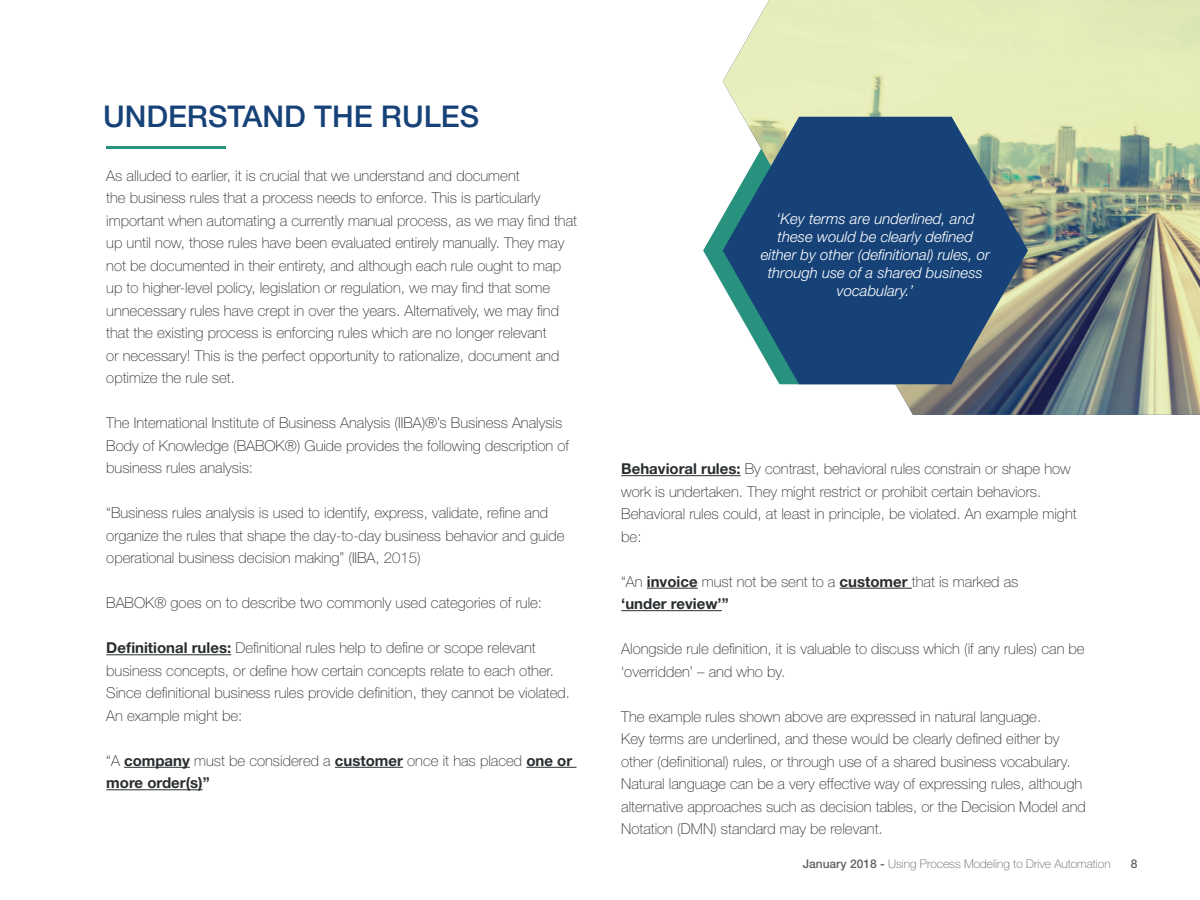
<style>
.page{position:relative;width:1200px;height:900px;background:#fff}
.page>*{position:absolute;margin:0;border:0;box-sizing:border-box;transform-origin:0 0}
.t1{font:500 30px "Helvetica Neue LT Std";color:#174278}
.t2{font:100 15px/22.5px "Helvetica Neue LT Std";color:#292d2f}
.t3{font:italic 300 15px/18px "Helvetica Neue LT Std";color:#fff;text-align:center}
.t4{font:100 12px "Helvetica Neue LT Std";color:#5d6162}
.t5{font:500 12px "Helvetica Neue LT Std";color:#5d6162}
.s1{font-weight:700}
.s2{font-weight:500}
</style>
<div class="page">
<hr style="left:106px;top:146px;width:120px;height:2px;background:#29927f">
<svg style="left:703px;top:216px;width:20px;height:69px"></svg>
<img style="left:723px;top:0;width:477px;height:415px">
<svg style="left:723px;top:117px;width:305px;height:267px;background:#3a6084"></svg>
<hr style="left:106px;top:654px;width:125px;height:1px;background:#292d2f">
<hr style="left:124px;top:767px;width:66px;height:1px;background:#292d2f">
<hr style="left:335px;top:767px;width:68px;height:1px;background:#292d2f">
<hr style="left:526px;top:767px;width:50px;height:1px;background:#292d2f">
<hr style="left:106px;top:789px;width:97px;height:1px;background:#292d2f">
<hr style="left:621px;top:475px;width:120px;height:1px;background:#292d2f">
<hr style="left:647px;top:588px;width:51px;height:1px;background:#292d2f">
<hr style="left:840px;top:588px;width:72px;height:1px;background:#292d2f">
<hr style="left:621px;top:610px;width:101px;height:1px;background:#292d2f">
<h1 class="t1" style="left:103px;top:99px;width:378px">UNDERSTAND THE RULES</h1>
<p class="t2" style="left:106px;top:164px;width:472px">As alluded to earlier, it is crucial that we understand and document<br>the business rules that a process needs to enforce. This is particularly important when automating a currently manual process, as we may find that up until now, those rules have been evaluated entirely manually. They may not be documented in their entirety, and although each rule ought to map up to higher-level policy, legislation or regulation, we may find that some unnecessary rules have crept in over the years. Alternatively, we may find that the existing process is enforcing rules which are no longer relevant<br>or necessary! This is the perfect opportunity to rationalize, document and optimize the rule set.</p>
<p class="t2" style="left:106px;top:412px;width:464px">The International Institute of Business Analysis (IIBA)®’s Business Analysis<br>Body of Knowledge (BABOK®) Guide provides the following description of business rules analysis:</p>
<p class="t2" style="left:106px;top:502px;width:460px">“Business rules analysis is used to identify, express, validate, refine and organize the rules that shape the day-to-day business behavior and guide operational business decision making” (IIBA, 2015)</p>
<p class="t2" style="left:106px;top:592px;width:437px">BABOK® goes on to describe two commonly used categories of rule:</p>
<p class="t2" style="left:106px;top:637px;width:465px"><span class="s1">Definitional rules:</span> Definitional rules help to define or scope relevant business concepts, or define how certain concepts relate to each other.<br>Since definitional business rules provide definition, they cannot be violated.<br>An example might be:</p>
<p class="t2" style="left:106px;top:749px;width:468px">“A <span class="s1">company</span> must be considered a <span class="s1">customer</span> once it has placed <span class="s1">one or more order(s)”</span></p>
<p class="t3" style="left:761px;top:210px;width:230px">‘Key terms are underlined, and these would be clearly defined either by other (definitional) rules, or through use of a shared business vocabulary.’</p>
<p class="t2" style="left:621px;top:458px;width:457px"><span class="s1">Behavioral rules:</span> By contrast, behavioral rules constrain or shape how work is undertaken. They might restrict or prohibit certain behaviors.<br>Behavioral rules could, at least in principle, be violated. An example might be:</p>
<p class="t2" style="left:621px;top:570px;width:399px">“An <span class="s1">invoice</span> must not be sent to a <span class="s1">customer</span> that is marked as <span class="s1">‘under review’”</span></p>
<p class="t2" style="left:621px;top:638px;width:465px">Alongside rule definition, it is valuable to discuss which (if any rules) can be ‘overridden’ – and who by.</p>
<p class="t2" style="left:621px;top:705px;width:466px">The example rules shown above are expressed in natural language.<br>Key terms are underlined, and these would be clearly defined either by other (definitional) rules, or through use of a shared business vocabulary.<br>Natural language can be a very effective way of expressing rules, although alternative approaches such as decision tables, or the Decision Model and Notation (DMN) standard may be relevant.</p>
<p class="t4" style="left:803px;top:857px;width:309px"><span class="s2">January 2018 -</span> Using Process Modeling to Drive Automation</p>
<p class="t5" style="left:1131px;top:857px;width:8px">8</p>
</div>
